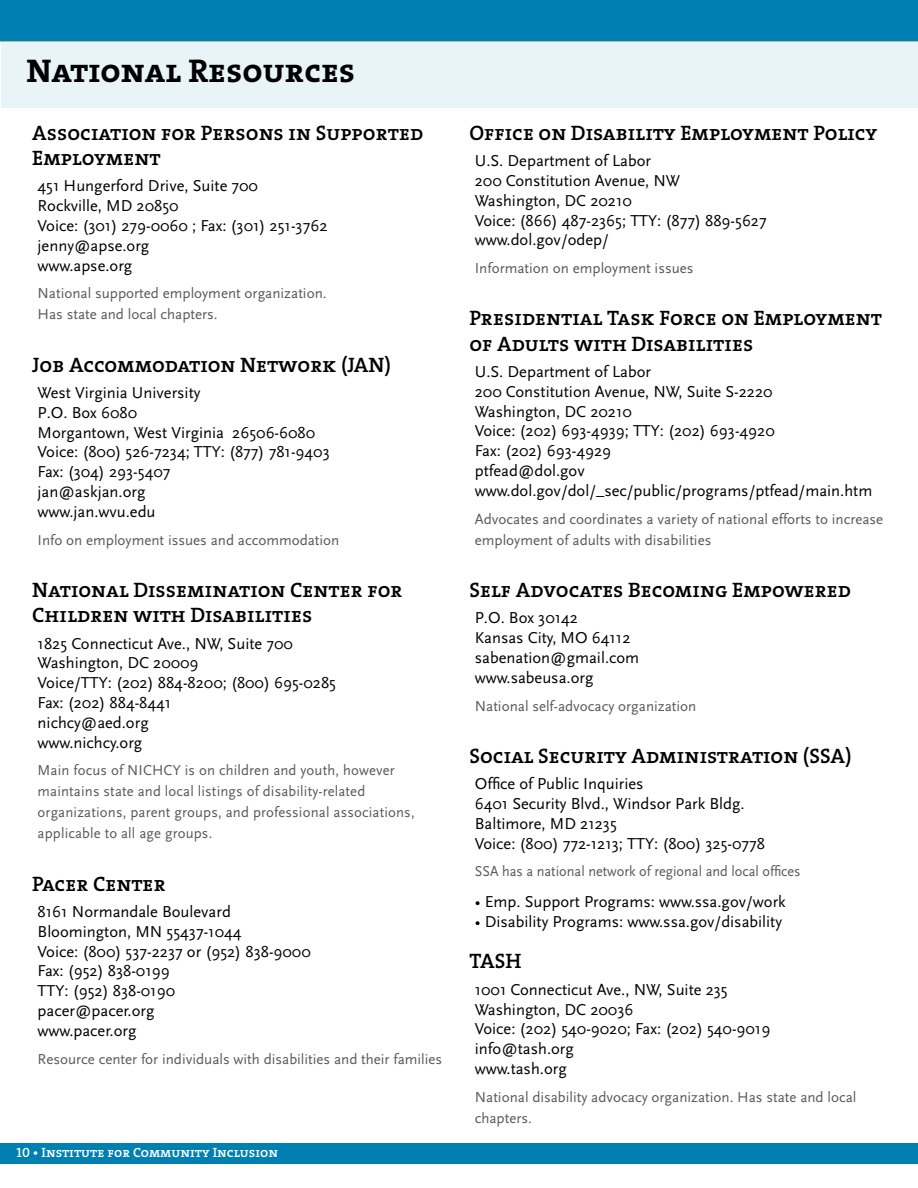
<style>
.page{position:relative;width:918px;height:1188px;background:#fff}
.page>*{position:absolute;margin:0;border:0;box-sizing:border-box;transform-origin:0 0}
.t1{font:33px "The Serif Bold Caps";color:#000}
.t2{font:21px/25.2px "The Serif Semi Bold Caps";color:#000}
.t3{font:16.5px/19.8px "Scala Sans";color:#000}
.t4{font:15px/21px "Scala Sans";color:#58595b}
.t5{font:15px "Scala Sans";color:#58595b;scale:.95 1}
.t6{font:13.5px "The Serif Semi Bold Caps";color:#fff}
</style>
<div class="page">
<div style="left:0;top:1143px;width:918px;height:21px;background:#007fb2"></div>
<div style="left:0;top:0;width:918px;height:42px;background:#007fb2"></div>
<div style="left:2px;top:43px;width:915px;height:64px;background:#e8f4f8"></div>
<div style="left:1px;top:42px;width:917px;height:66px;border:2px solid #e8f4f8"></div>
<h1 class="t1" style="left:26px;top:43px;width:330px">National Resources</h1>
<p class="t2" style="left:32px;top:119px;width:393px">Association for Persons in Supported<br>Employment</p>
<p class="t3" style="left:38px;top:176px;width:291px">451 Hungerford Drive, Suite 700<br>Rockville, MD 20850<br>Voice: (301) 279-0060 ; Fax: (301) 251-3762 jenny@apse.org<br>www.apse.org</p>
<p class="t4" style="left:38px;top:283px;width:291px">National supported employment organization.<br>Has state and local chapters.</p>
<p class="t2" style="left:32px;top:351px;width:360px">Job Accommodation Network (JAN)</p>
<p class="t3" style="left:38px;top:383px;width:294px">West Virginia University<br>P.O. Box 6080<br>Morgantown, West Virginia 26506-6080<br>Voice: (800) 526-7234; TTY: (877) 781-9403<br>Fax: (304) 293-5407<br>jan@askjan.org<br>www.jan.wvu.edu</p>
<p class="t4" style="left:38px;top:530px;width:303px">Info on employment issues and accommodation</p>
<p class="t2" style="left:32px;top:577px;width:372px">National Dissemination Center for<br>Children with Disabilities</p>
<p class="t3" style="left:38px;top:634px;width:300px">1825 Connecticut Ave., NW, Suite 700<br>Washington, DC 20009<br>Voice/TTY: (202) 884-8200; (800) 695-0285<br>Fax: (202) 884-8441<br>nichcy@aed.org<br>www.nichcy.org</p>
<p class="t4" style="left:38px;top:760px;width:379px">Main focus of NICHCY is on children and youth, however maintains state and local listings of disability-related organizations, parent groups, and professional associations, applicable to all age groups.</p>
<p class="t2" style="left:32px;top:870px;width:135px">Pacer Center</p>
<p class="t3" style="left:38px;top:902px;width:275px">8161 Normandale Boulevard<br>Bloomington, MN 55437-1044<br>Voice: (800) 537-2237 or (952) 838-9000<br>Fax: (952) 838-0199<br>TTY: (952) 838-0190<br>pacer@pacer.org<br>www.pacer.org</p>
<p class="t4" style="left:38px;top:1049px;width:406px">Resource center for individuals with disabilities and their families</p>
<p class="t6" style="left:17px;top:1141px;width:263px">10 • Institute for Community Inclusion</p>
<p class="t2" style="left:469px;top:119px;width:409px">Office on Disability Employment Policy</p>
<p class="t3" style="left:475px;top:151px;width:293px">U.S. Department of Labor<br>200 Constitution Avenue, NW<br>Washington, DC 20210<br>Voice: (866) 487-2365; TTY: (877) 889-5627 www.dol.gov/odep/</p>
<p class="t4" style="left:475px;top:258px;width:220px">Information on employment issues</p>
<p class="t2" style="left:469px;top:305px;width:414px">Presidential Task Force on Employment of Adults with Disabilities</p>
<p class="t3" style="left:475px;top:362px;width:399px">U.S. Department of Labor<br>200 Constitution Avenue, NW, Suite S-2220<br>Washington, DC 20210<br>Voice: (202) 693-4939; TTY: (202) 693-4920<br>Fax: (202) 693-4929<br>ptfead@dol.gov www.dol.gov/dol/_sec/public/programs/ptfead/main.htm</p>
<p class="t4" style="left:475px;top:509px;width:410px">Advocates and coordinates a variety of national efforts to increase employment of adults with disabilities</p>
<p class="t2" style="left:469px;top:577px;width:383px">Self Advocates Becoming Empowered</p>
<p class="t3" style="left:475px;top:608px;width:166px">P.O. Box 30142<br>Kansas City, MO 64112 sabenation@gmail.com www.sabeusa.org</p>
<p class="t4" style="left:475px;top:695px;width:223px">National self-advocacy organization</p>
<p class="t2" style="left:469px;top:742px;width:384px">Social Security Administration (SSA)</p>
<p class="t3" style="left:475px;top:774px;width:292px">Office of Public Inquiries<br>6401 Security Blvd., Windsor Park Bldg.<br>Baltimore, MD 21235<br>Voice: (800) 772-1213; TTY: (800) 325-0778</p>
<p class="t5" style="left:475px;top:863px;width:344px">SSA has a national network of regional and local offices</p>
<p class="t3" style="left:475px;top:892px;width:312px">• Emp. Support Programs: www.ssa.gov/work</p>
<p class="t3" style="left:475px;top:912px;width:309px">• Disability Programs: www.ssa.gov/disability</p>
<p class="t2" style="left:469px;top:948px;width:53px">TASH</p>
<p class="t3" style="left:475px;top:980px;width:297px">1001 Connecticut Ave., NW, Suite 235<br>Washington, DC 20036<br>Voice: (202) 540-9020; Fax: (202) 540-9019 info@tash.org<br>www.tash.org</p>
<p class="t4" style="left:475px;top:1087px;width:383px">National disability advocacy organization. Has state and local chapters.</p>
</div>
